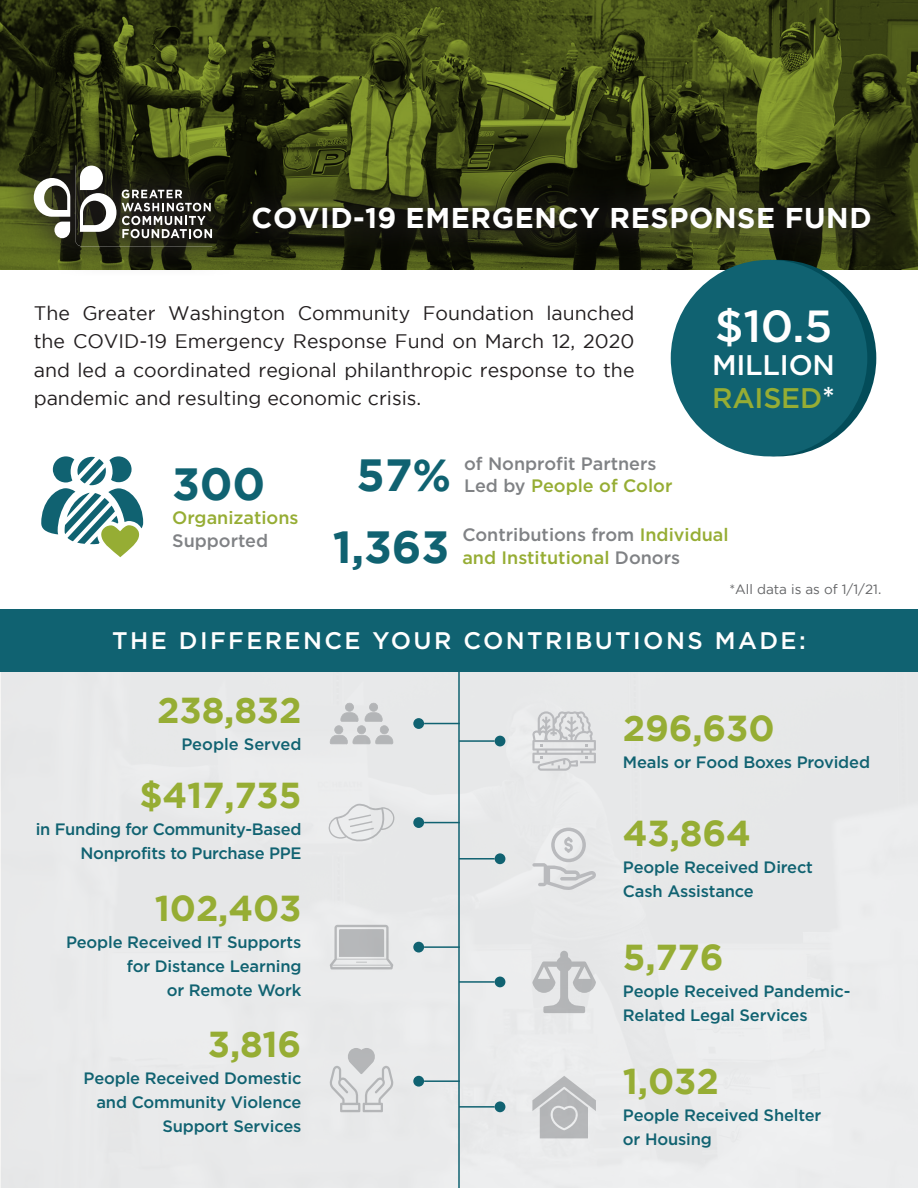
<style>
.page{position:relative;width:918px;height:1188px;background:#fff}
.page>*{position:absolute;margin:0;border:0;box-sizing:border-box;transform-origin:0 0}
.t1{font:700 45px "Gotham";letter-spacing:-.005em;color:#106271}
.t2{font:500 45px "Gotham";color:#fff}
.t3{font:700 36px "Gotham";letter-spacing:-.005em;color:#96ad34}
.t4{font:700 28.5px "Gotham";letter-spacing:.025em;color:#fff}
.t5{font:500 28.35px "Gotham";letter-spacing:-.005em;color:#fff}
.t6{font:500 28.35px "Gotham";letter-spacing:-.005em;color:#96ad34}
.t7{font:500 24px "Gotham";letter-spacing:.1em;color:#fff}
.t8{font:19.5px/28.5px "Gotham";color:#231f20;text-align:justify}
.t9{font:500 18px "Gotham";color:#808285}
.t10{font:500 18px "Gotham";color:#96ad34}
.t11{font:500 16.5px/24px "Gotham";letter-spacing:-.01em;color:#106271;text-align:right}
.t12{font:13.5px "Gotham";color:#636466}
.s1{font-size:30px;color:#fff}
.s2{color:#808285}
.s3{color:#96ad34}
</style>
<div class="page">
<div style="left:1px;top:609px;width:917px;height:579px;background:#e8e9ea"></div>
<div style="left:0;top:609px;width:918px;height:63px;background:#106271"></div>
<svg style="left:41px;top:456px;width:102px;height:101px"></svg>
<svg style="left:0;top:0;width:918px;height:270px;background:#3f4815"></svg>
<div style="left:680px;top:260px;width:196px;height:196px;background:#034c59;border-radius:50%"></div>
<div style="left:671px;top:260px;width:196px;height:196px;background:#106271;border-radius:50%"></div>
<hr style="left:458px;top:672px;width:2px;height:516px;background:#106271">
<hr style="left:459px;top:740px;width:36px;height:2px;background:#106271">
<div style="left:495px;top:736px;width:10px;height:10px;background:#106271;border-radius:50%"></div>
<hr style="left:459px;top:981px;width:36px;height:2px;background:#106271">
<div style="left:495px;top:977px;width:10px;height:10px;background:#106271;border-radius:50%"></div>
<hr style="left:459px;top:858px;width:36px;height:2px;background:#106271">
<div style="left:495px;top:853px;width:10px;height:11px;background:#106271;border-radius:50%"></div>
<hr style="left:459px;top:1106px;width:36px;height:2px;background:#106271">
<div style="left:495px;top:1101px;width:10px;height:11px;background:#106271;border-radius:50%"></div>
<hr style="left:424px;top:723px;width:36px;height:1px;background:#106271">
<div style="left:413px;top:718px;width:11px;height:11px;background:#106271;border-radius:50%"></div>
<hr style="left:424px;top:946px;width:36px;height:2px;background:#106271">
<div style="left:413px;top:942px;width:11px;height:11px;background:#106271;border-radius:50%"></div>
<hr style="left:424px;top:822px;width:36px;height:1px;background:#106271">
<div style="left:413px;top:817px;width:11px;height:11px;background:#106271;border-radius:50%"></div>
<hr style="left:424px;top:1080px;width:36px;height:2px;background:#106271">
<div style="left:413px;top:1076px;width:11px;height:11px;background:#106271;border-radius:50%"></div>
<svg style="left:532px;top:951px;width:64px;height:62px"></svg>
<svg style="left:330px;top:702px;width:63px;height:42px"></svg>
<svg style="left:329px;top:1048px;width:65px;height:64px"></svg>
<svg style="left:532px;top:1076px;width:64px;height:62px"></svg>
<svg style="left:328px;top:804px;width:67px;height:38px"></svg>
<svg style="left:330px;top:925px;width:63px;height:44px"></svg>
<svg style="left:532px;top:711px;width:64px;height:60px"></svg>
<svg style="left:532px;top:828px;width:64px;height:62px"></svg>
<svg style="left:5px;top:137px;width:236px;height:133px;background:#3a4315"></svg>
<svg style="left:34px;top:165px;width:178px;height:81px"></svg>
<svg style="left:225px;top:178px;width:673px;height:80px;background:#272c11"></svg>
<p class="t4" style="left:251px;top:202px;width:622px">COVID-19 EMERGENCY RESPONSE FUND</p>
<p class="t8" style="left:34px;top:298px;width:602px">The Greater Washington Community Foundation launched the COVID-19 Emergency Response Fund on March 12, 2020 and led a coordinated regional philanthropic response to the pandemic and resulting economic crisis.</p>
<p class="t2" style="left:715px;top:300px;width:119px">$10.5</p>
<p class="t5" style="left:712px;top:348px;width:124px">MILLION</p>
<p class="t6" style="left:712px;top:381px;width:124px">RAISED<span class="s1">*</span></p>
<p class="t1" style="left:172px;top:458px;width:95px">300</p>
<p class="t10" style="left:172px;top:508px;width:128px">Organizations</p>
<p class="t9" style="left:172px;top:530px;width:98px">Supported</p>
<p class="t1" style="left:357px;top:449px;width:96px">57%</p>
<p class="t1" style="left:333px;top:521px;width:118px">1,363</p>
<p class="t9" style="left:464px;top:453px;width:194px">of Nonprofit Partners</p>
<p class="t10" style="left:464px;top:475px;width:210px"><span class="s2">Led by</span> People of Color</p>
<p class="t9" style="left:462px;top:525px;width:268px">Contributions from <span class="s3">Individual</span></p>
<p class="t10" style="left:462px;top:547px;width:219px">and Institutional <span class="s2">Donors</span></p>
<p class="t12" style="left:729px;top:582px;width:153px">*All data is as of 1/1/21.</p>
<p class="t7" style="left:112px;top:627px;width:695px">THE DIFFERENCE YOUR CONTRIBUTIONS MADE:</p>
<p class="t3" style="left:157px;top:690px;width:146px">238,832</p>
<p class="t11" style="left:181px;top:732px;width:122px">People Served</p>
<p class="t3" style="left:140px;top:774px;width:163px">$417,735</p>
<p class="t11" style="left:36px;top:816px;width:267px">in Funding for Community-Based<br>Nonprofits to Purchase PPE</p>
<p class="t3" style="left:155px;top:888px;width:148px">102,403</p>
<p class="t11" style="left:66px;top:930px;width:237px">People Received IT Supports</p>
<p class="t11" style="left:127px;top:954px;width:176px">for Distance Learning</p>
<p class="t11" style="left:167px;top:978px;width:136px">or Remote Work</p>
<p class="t3" style="left:208px;top:1023px;width:95px">3,816</p>
<p class="t11" style="left:84px;top:1066px;width:219px">People Received Domestic</p>
<p class="t11" style="left:96px;top:1090px;width:207px">and Community Violence<br>Support Services</p>
<p class="t3" style="left:623px;top:707px;width:153px">296,630</p>
<p class="t11" style="left:623px;top:749px;width:249px">Meals or Food Boxes Provided</p>
<p class="t3" style="left:623px;top:813px;width:129px">43,864</p>
<p class="t11" style="left:623px;top:855px;width:192px">People Received Direct</p>
<p class="t11" style="left:623px;top:879px;width:132px">Cash Assistance</p>
<p class="t3" style="left:623px;top:936px;width:102px">5,776</p>
<p class="t11" style="left:623px;top:978px;width:229px;text-align:left">People Received Pandemic-<br>Related Legal Services</p>
<p class="t3" style="left:623px;top:1061px;width:97px">1,032</p>
<p class="t11" style="left:623px;top:1103px;width:200px">People Received Shelter</p>
<p class="t11" style="left:623px;top:1127px;width:90px">or Housing</p>
</div>
